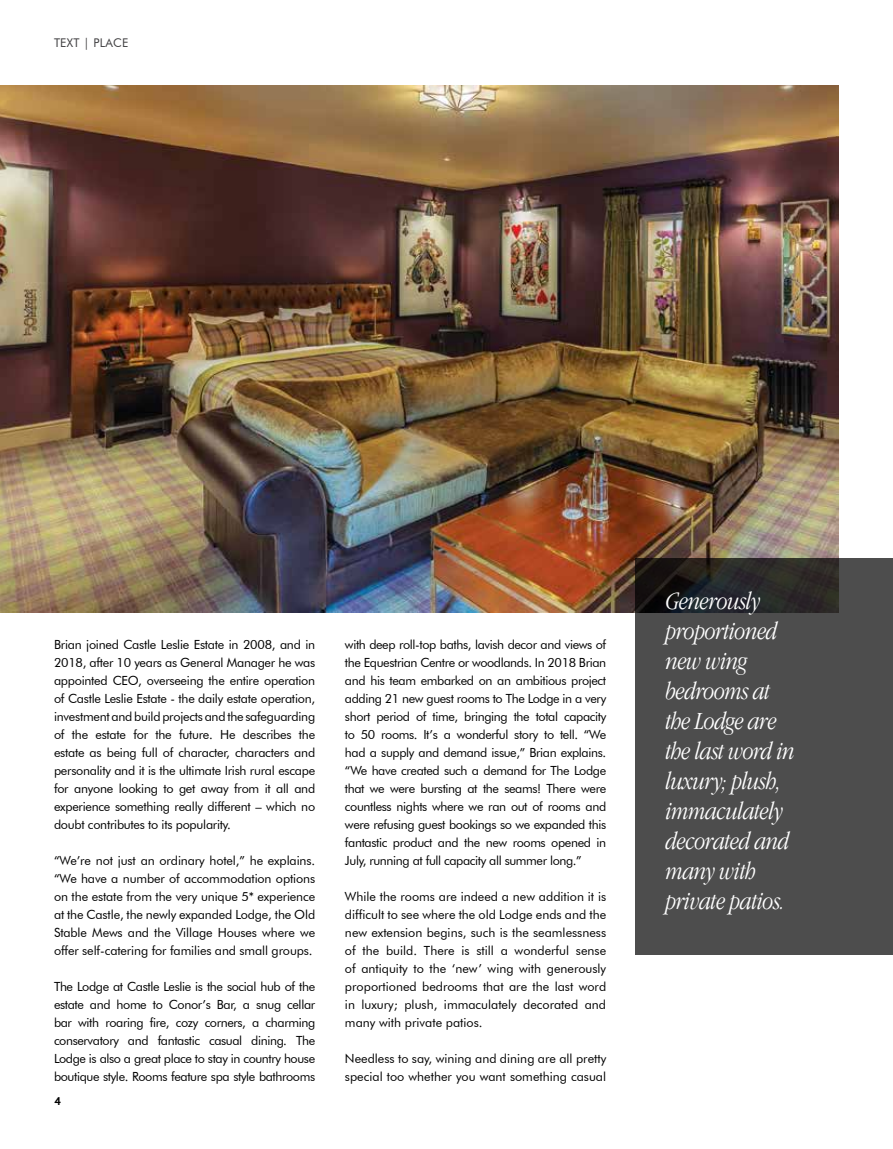
<style>
.page{position:relative;width:893px;height:1149px;background:#fff}
.page>*{position:absolute;margin:0;border:0;box-sizing:border-box;transform-origin:0 0}
.t1{font:italic 300 25.5px/30px "Apple Garamond";letter-spacing:-.02em;color:#fff}
.t2{font:12.6px/18px "Futura BT";letter-spacing:-.01em;color:#000;text-align:justify}
.t3{font:12px "Futura BT";letter-spacing:.02em;color:#414042}
.t4{font:10.5px "Futura ICG Demi";color:#000}
</style>
<div class="page">
<img style="left:0;top:85px;width:839px;height:527px">
<svg style="left:636px;top:558px;width:257px;height:396px;background:#484848"></svg>
<p class="t3" style="left:54px;top:36px;width:76px">TEXT | PLACE</p>
<p class="t2" style="left:54px;top:634px;width:263px">Brian joined Castle Leslie Estate in 2008, and in 2018, after 10 years as General Manager he was appointed CEO, overseeing the entire operation of Castle Leslie Estate - the daily estate operation, investment and build projects and the safeguarding of the estate for the future. He describes the estate as being full of character, characters and personality and it is the ultimate Irish rural escape for anyone looking to get away from it all and experience something really different – which no doubt contributes to its popularity.</p>
<p class="t2" style="left:54px;top:850px;width:263px">“We’re not just an ordinary hotel,” he explains. “We have a number of accommodation options on the estate from the very unique 5* experience at the Castle, the newly expanded Lodge, the Old Stable Mews and the Village Houses where we offer self-catering for families and small groups.</p>
<p class="t2" style="left:54px;top:976px;width:263px">The Lodge at Castle Leslie is the social hub of the estate and home to Conor’s Bar, a snug cellar bar with roaring fire, cozy corners, a charming conservatory and fantastic casual dining. The Lodge is also a great place to stay in country house boutique style. Rooms feature spa style bathrooms</p>
<p class="t4" style="left:54px;top:1093px;width:9px">4</p>
<p class="t2" style="left:345px;top:635px;width:263px">with deep roll-top baths, lavish decor and views of the Equestrian Centre or woodlands. In 2018 Brian and his team embarked on an ambitious project adding 21 new guest rooms to The Lodge in a very short period of time, bringing the total capacity to 50 rooms. It’s a wonderful story to tell. “We had a supply and demand issue,” Brian explains. “We have created such a demand for The Lodge that we were bursting at the seams! There were countless nights where we ran out of rooms and were refusing guest bookings so we expanded this fantastic product and the new rooms opened in July, running at full capacity all summer long.”</p>
<p class="t2" style="left:345px;top:887px;width:263px">While the rooms are indeed a new addition it is difficult to see where the old Lodge ends and the new extension begins, such is the seamlessness of the build. There is still a wonderful sense of antiquity to the ‘new’ wing with generously proportioned bedrooms that are the last word in luxury; plush, immaculately decorated and many with private patios.</p>
<p class="t2" style="left:345px;top:1049px;width:263px">Needless to say, wining and dining are all pretty special too whether you want something casual</p>
<h1 class="t1" style="left:666px;top:585px;width:131px">Generously proportioned new wing bedrooms at the Lodge are the last word in luxury; plush, immaculately decorated and many with private patios.</h1>
</div>
